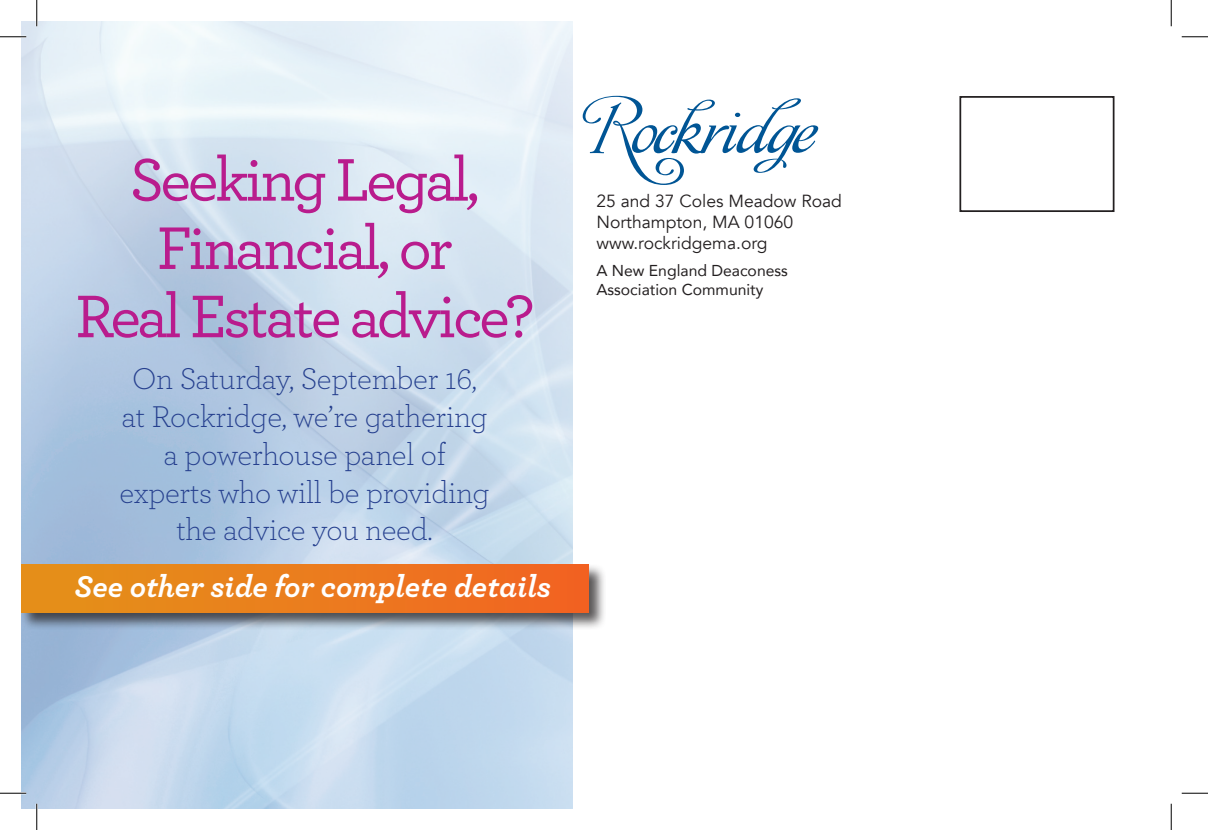
<style>
.page{position:relative;width:1208px;height:830px;background:#fff}
.page>*{position:absolute;margin:0;border:0;box-sizing:border-box;transform-origin:0 0}
.t1{font:500 63px "Archer";letter-spacing:-.055em;color:#b91c8d}
.t2{font:300 31.5px "Archer";letter-spacing:-.01em;color:#253f8e}
.t3{font:italic 700 31.5px "Archer";color:#fff}
.t4{font:17.5px/21px "Avenir";color:#231f20}
.t5{font:15.75px "Avenir";color:#231f20}
</style>
<div class="page">
<div style="left:21px;top:563px;width:586px;height:67px;background:#231f20;opacity:.75"></div>
<div style="left:21px;top:564px;width:568px;height:48px;background:linear-gradient(to right,#e49319,#f26322)"></div>
<div style="left:959px;top:96px;width:155px;height:116px;border:2px solid #231f20"></div>
<svg style="left:582px;top:96px;width:236px;height:89px"></svg>
<svg style="left:0;top:36px;width:26px;height:1px"></svg>
<svg style="left:1181px;top:36px;width:27px;height:1px"></svg>
<svg style="left:0;top:792px;width:26px;height:1px"></svg>
<svg style="left:1181px;top:792px;width:27px;height:1px"></svg>
<svg style="left:36px;top:0;width:1px;height:26px"></svg>
<svg style="left:36px;top:803px;width:1px;height:27px"></svg>
<svg style="left:1170px;top:0;width:1px;height:26px"></svg>
<svg style="left:1170px;top:803px;width:1px;height:27px"></svg>
<p class="t1" style="left:130px;top:134px;width:351px">Seeking Legal,</p>
<p class="t1" style="left:157px;top:203px;width:297px">Financial, or</p>
<p class="t1" style="left:75px;top:271px;width:460px">Real Estate advice?</p>
<p class="t2" style="left:132px;top:358px;width:346px">On Saturday, September 16,</p>
<p class="t2" style="left:121px;top:396px;width:368px">at Rockridge, we’re gathering</p>
<p class="t2" style="left:163px;top:433px;width:284px">a powerhouse panel of</p>
<p class="t2" style="left:119px;top:471px;width:372px">experts who will be providing</p>
<p class="t2" style="left:176px;top:509px;width:258px">the advice you need.</p>
<p class="t3" style="left:75px;top:562px;width:478px">See other side for complete details</p>
<p class="t4" style="left:596px;top:191px;width:247px">25 and 37 Coles Meadow Road<br>Northampton, MA 01060</p>
<p class="t4" style="left:596px;top:233px;width:173px">www.rockridgema.org</p>
<p class="t5" style="left:596px;top:258px;width:193px">A New England Deaconess</p>
<p class="t5" style="left:596px;top:277px;width:168px">Association Community</p>
</div>
